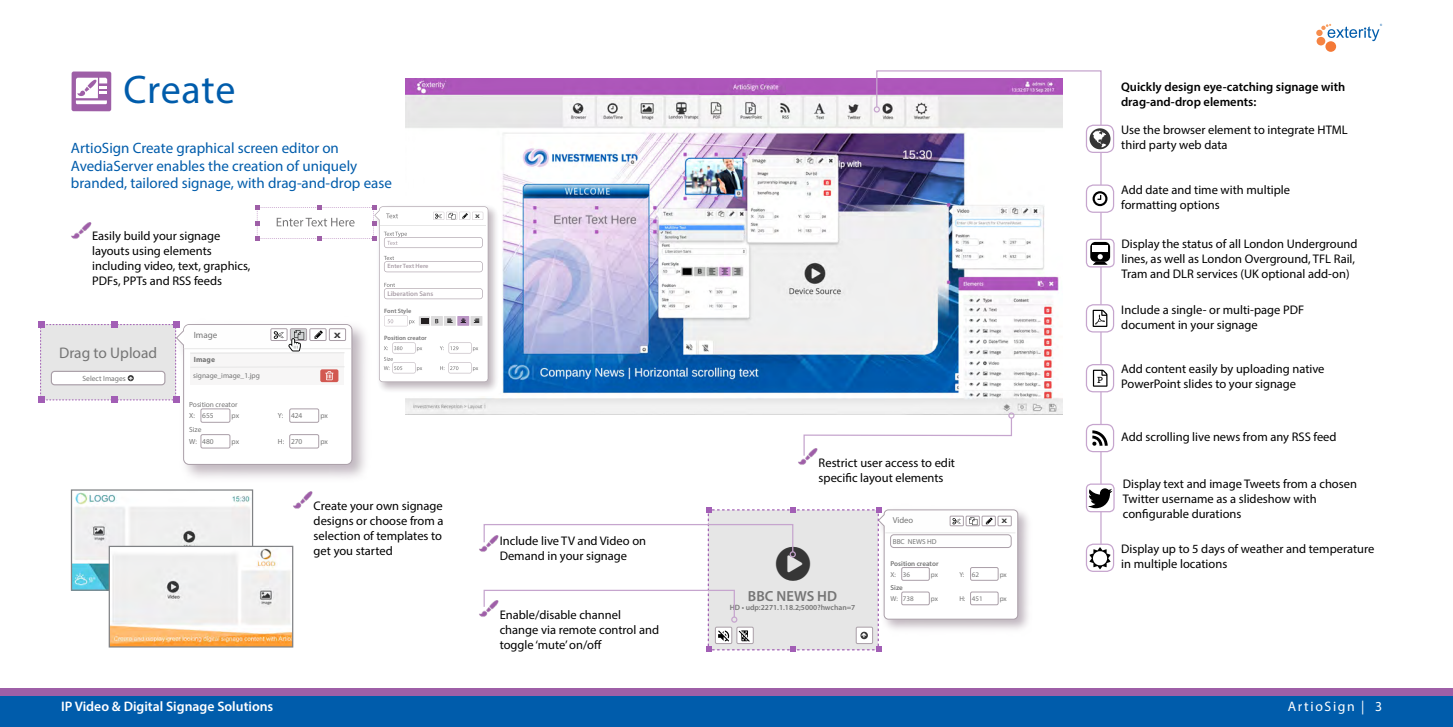
<style>
.page{position:relative;width:1453px;height:727px;background:#fff}
.page>*{position:absolute;margin:0;border:0;box-sizing:border-box;transform-origin:0 0}
.t1{font:40px "Myriad Pro";letter-spacing:.015em;color:#005cab}
.t2{font:15.38px "Myriad Pro";color:#757575}
.intro_para{font:15px/17.5px "Myriad Pro";color:#005cab}
.t3{font:600 14.62px "Myriad Pro";color:#757575}
.Contact_details{font:600 13.75px "Myriad Pro";color:#fff}
.t4{font:13.75px "Myriad Pro";letter-spacing:.12em;color:#fff}
.t5{font:12.5px/15px "Myriad Pro";color:#000}
.t6{font:600 12.5px/15px "Myriad Pro";color:#000}
.t7{font:9px "Myriad Pro";color:#757575}
.t8{font:9px "Rockwell";color:#000;scale:1.05 1}
.t9{font:8.62px "Myriad Pro";color:#757575}
.t10{font:700 7.75px "Myriad Pro";color:#363636;scale:1.51 1}
.t11{font:600 7.62px "Myriad Pro";color:#757575}
.t12{font:7.5px "Myriad Pro";color:#757575}
.t13{font:700 7.5px "Myriad Pro";color:#757575}
.t14{font:7.38px/11.2px "Myriad Pro";color:#757575}
.t15{font:7.12px "Myriad Pro";color:#757575}
.t16{font:600 7px/10.8px "Myriad Pro";color:#757575}
.t17{font:7px "Myriad Pro";color:#757575}
.t18{font:600 6.88px "Myriad Pro";color:#aa9fa8}
.t19{font:700 6.38px "Myriad Pro";color:#363636;scale:1.51 1}
.t20{font:600 6.25px "Myriad Pro";color:#767576}
.t21{font:600 6.25px "Myriad Pro";color:#aa9fa8}
.t22{font:700 5.12px "Myriad Pro";color:#363636;scale:1.51 1}
.s1{font-weight:400}
</style>
<div class="page">
<div style="left:0;top:691px;width:1453px;height:35px;background:#005cab"></div>
<div style="left:0;top:687px;width:1453px;height:7px;background:#9e5fa7"></div>
<div style="left:1316px;top:37px;width:9px;height:8px;background:#f58342;border-radius:50%"></div>
<div style="left:1325px;top:41px;width:11px;height:11px;background:#f47937;border-radius:50%"></div>
<svg style="left:1316px;top:24px;width:66px;height:17px"></svg>
<img style="left:405px;top:79px;width:470px;height:335px">
<img style="left:700px;top:79px;width:85px;height:15px">
<div style="left:72px;top:71px;width:39px;height:40px;background:#9e5fa7;border-radius:2px"></div>
<svg style="left:76px;top:78px;width:31px;height:26px"></svg>
<img style="left:294px;top:491px;width:19px;height:18px">
<svg style="left:70px;top:489px;width:224px;height:159px"></svg>
<div style="left:241px;top:195px;width:261px;height:201px;background:#fff;border-radius:9px"></div>
<img style="left:488px;top:207px;width:14px;height:189px">
<img style="left:1018px;top:564px;width:10px;height:65px">
<svg style="left:875px;top:70px;width:227px;height:494px"></svg>
<svg style="left:874px;top:106px;width:6px;height:6px"></svg>
<svg style="left:1086px;top:239px;width:28px;height:28px"></svg>
<div style="left:1090px;top:242px;width:20px;height:20px;background:#000;border-radius:5px"></div>
<svg style="left:1093px;top:254px;width:14px;height:11px"></svg>
<div style="left:1092px;top:245px;width:16px;height:7px;background:#fff"></div>
<div style="left:1086px;top:238px;width:28px;height:29px;border:1px solid #c6a5ce;border-radius:5px"></div>
<div style="left:1086px;top:484px;width:28px;height:27px;background:#fff;border-radius:5px"></div>
<svg style="left:1088px;top:488px;width:24px;height:20px"></svg>
<div style="left:1086px;top:483px;width:28px;height:29px;border:1px solid #c6a5ce;border-radius:5px"></div>
<div style="left:1086px;top:125px;width:27px;height:27px;background:#fff;border-radius:7px"></div>
<svg style="left:1089px;top:128px;width:21px;height:21px"></svg>
<div style="left:1086px;top:125px;width:28px;height:28px;border:1px solid #c6a5ce;border-radius:7px"></div>
<div style="left:1086px;top:185px;width:27px;height:27px;background:#fff;border-radius:7px"></div>
<svg style="left:1092px;top:191px;width:15px;height:15px"></svg>
<div style="left:1086px;top:184px;width:28px;height:29px;border:1px solid #c6a5ce;border-radius:7px"></div>
<svg style="left:1086px;top:364px;width:27px;height:27px"></svg>
<svg style="left:1093px;top:369px;width:14px;height:17px"></svg>
<div style="left:1086px;top:364px;width:28px;height:28px;border:1px solid #c6a5ce;border-radius:7px"></div>
<div style="left:1086px;top:305px;width:27px;height:27px;background:#fff;border-radius:7px"></div>
<svg style="left:1092px;top:309px;width:15px;height:18px"></svg>
<div style="left:1086px;top:304px;width:28px;height:28px;border:1px solid #c6a5ce;border-radius:7px"></div>
<div style="left:1086px;top:424px;width:27px;height:27px;background:#fff;border-radius:7px"></div>
<svg style="left:1092px;top:430px;width:15px;height:15px"></svg>
<div style="left:1086px;top:424px;width:28px;height:28px;border:1px solid #c6a5ce;border-radius:7px"></div>
<div style="left:1086px;top:544px;width:27px;height:27px;background:#fff;border-radius:7px"></div>
<svg style="left:1089px;top:547px;width:21px;height:22px"></svg>
<div style="left:1086px;top:543px;width:28px;height:28px;border:1px solid #c6a5ce;border-radius:7px"></div>
<svg style="left:803px;top:412px;width:211px;height:45px"></svg>
<img style="left:479px;top:546px;width:4px;height:6px">
<img style="left:798px;top:445px;width:21px;height:20px">
<img style="left:479px;top:611px;width:4px;height:6px">
<svg style="left:483px;top:507px;width:535px;height:144px"></svg>
<svg style="left:38px;top:205px;width:450px;height:260px"></svg>
<p class="t1" style="left:123px;top:65px;width:113px">Create</p>
<p class="t6" style="left:1121px;top:79px;width:226px">Quickly design eye-catching signage with drag-and-drop elements:</p>
<p class="intro_para" style="left:71px;top:139px;width:322px">ArtioSign Create graphical screen editor on<br>AvediaServer enables the creation of uniquely branded, tailored signage, with drag-and-drop ease</p>
<p class="t5" style="left:92px;top:228px;width:160px">Easily build your signage layouts using elements including video, text, graphics,<br>PDFs, PPTs and RSS feeds</p>
<p class="t2" style="left:59px;top:343px;width:100px">Drag to Upload</p>
<p class="t12" style="left:82px;top:374px;width:45px">Select Images</p>
<p class="t7" style="left:194px;top:329px;width:25px">Image</p>
<p class="t13" style="left:194px;top:354px;width:23px">Image</p>
<p class="t14" style="left:189px;top:398px;width:50px">Position creator<br>X: 655</p>
<p class="t14" style="left:232px;top:410px;width:9px">px</p>
<p class="t14" style="left:278px;top:410px;width:26px">Y: 424</p>
<p class="t14" style="left:320px;top:410px;width:9px">px</p>
<p class="t14" style="left:189px;top:435px;width:26px">W: 480</p>
<p class="t14" style="left:232px;top:435px;width:9px">px</p>
<p class="t14" style="left:278px;top:435px;width:26px">H: 270</p>
<p class="t14" style="left:320px;top:435px;width:9px">px</p>
<p class="t10" style="left:334px;top:330px;width:6px">X</p>
<p class="t14" style="left:193px;top:369px;width:68px">signage_image_1.jpg</p>
<p class="t14" style="left:189px;top:424px;width:14px">Size</p>
<p class="t21" style="left:388px;top:262px;width:42px">Enter Text Here</p>
<p class="t18" style="left:387px;top:289px;width:47px">Liberation Sans</p>
<p class="t20" style="left:384px;top:307px;width:28px">Font Style</p>
<p class="t20" style="left:384px;top:334px;width:44px">Position creator</p>
<p class="t5" style="left:314px;top:498px;width:131px;text-align:justify">Create your own signage designs or choose from a selection of templates to get you started</p>
<p class="t22" style="left:475px;top:213px;width:5px">X</p>
<p class="t5" style="left:500px;top:533px;width:148px">Include live TV and Video on<br>Demand in your signage</p>
<p class="t5" style="left:500px;top:606px;width:161px">Enable/disable channel change via remote control and toggle ‘mute’ on/off</p>
<p class="t5" style="left:819px;top:455px;width:138px">Restrict user access to edit specific layout elements</p>
<p class="t3" style="left:748px;top:586px;width:91px">BBC NEWS HD</p>
<p class="t11" style="left:730px;top:602px;width:127px">HD • udp:2271.1.18.2;5000?hwchan=7</p>
<p class="t9" style="left:893px;top:514px;width:22px">Video</p>
<p class="t15" style="left:893px;top:537px;width:45px">BBC NEWS HD</p>
<p class="t16" style="left:890px;top:557px;width:49px">Position creator<br><span class="s1">X: 36</span></p>
<p class="t17" style="left:931px;top:569px;width:9px">px</p>
<p class="t17" style="left:959px;top:569px;width:21px">Y: 62</p>
<p class="t17" style="left:1000px;top:569px;width:9px">px</p>
<p class="t17" style="left:890px;top:594px;width:25px">W: 738</p>
<p class="t17" style="left:931px;top:594px;width:9px">px</p>
<p class="t17" style="left:959px;top:594px;width:25px">H: 451</p>
<p class="t17" style="left:1000px;top:594px;width:9px">px</p>
<p class="t19" style="left:1001px;top:517px;width:5px">X</p>
<p class="t16" style="left:890px;top:581px;width:14px">Size</p>
<p class="t8" style="left:1097px;top:375px;width:7px">P</p>
<p class="t5" style="left:1121px;top:122px;width:228px">Use the browser element to integrate HTML third party web data</p>
<p class="t5" style="left:1121px;top:182px;width:170px">Add date and time with multiple formatting options</p>
<p class="t5" style="left:1121px;top:236px;width:238px">Display the status of all London Underground lines, as well as London Overground, TFL Rail,<br>Tram and DLR services (UK optional add-on)</p>
<p class="t5" style="left:1121px;top:301px;width:184px">Include a single- or multi-page PDF document in your signage</p>
<p class="t5" style="left:1121px;top:361px;width:205px">Add content easily by uploading native<br>PowerPoint slides to your signage</p>
<p class="t5" style="left:1121px;top:429px;width:217px">Add scrolling live news from any RSS feed</p>
<p class="t5" style="left:1123px;top:475px;width:235px">Display text and image Tweets from a chosen<br>Twitter username as a slideshow with configurable durations</p>
<p class="t5" style="left:1121px;top:541px;width:254px">Display up to 5 days of weather and temperature in multiple locations</p>
<p class="Contact_details" style="left:61px;top:697px;width:214px">IP Video &amp; Digital Signage Solutions</p>
<p class="t4" style="left:1288px;top:697px;width:96px">ArtioSign | 3</p>
</div>
